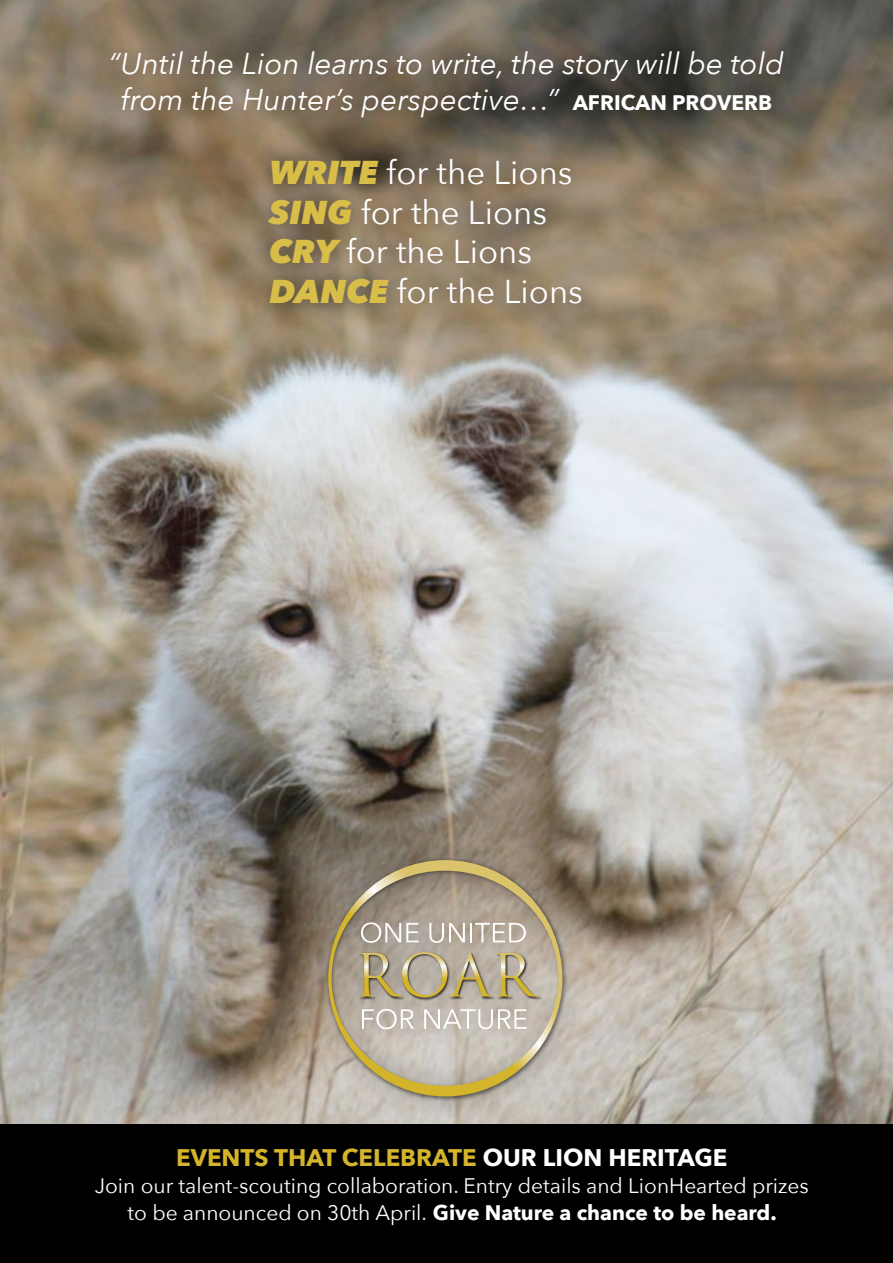
<style>
.page{position:relative;width:893px;height:1263px;background:#fff}
.page>*{position:absolute;margin:0;border:0;box-sizing:border-box;transform-origin:0 0}
.t1{font:33px/39.6px "Avenir Next";color:#fff}
.t2{font:italic 30px/36px "Avenir Next";color:#fff;text-align:center}
.t3{font:700 24px "Avenir Next";color:#d3b42b}
.t4{font:21px/27px "Avenir Next";color:#fff;text-align:center}
.s1{font-weight:700;font-style:normal;font-size:21px}
.s2{font-weight:800;font-style:italic;color:#d8bd49}
.s3{color:#fff}
.s4{font-weight:700}
</style>
<div class="page">
<img style="left:0;top:0;width:893px;height:1125px">
<div style="left:0;top:1125px;width:893px;height:138px;background:#000"></div>
<div style="left:305px;top:836px;width:282px;height:285px;background:#000;opacity:.35"></div>
<img style="left:324px;top:856px;width:245px;height:247px">
<svg style="left:328px;top:860px;width:234px;height:236px;background:#b4a994"></svg>
<img style="left:357px;top:950px;width:187px;height:51px">
<svg style="left:359px;top:952px;width:181px;height:45px;background:#b4a98a"></svg>
<div style="left:91px;top:29px;width:715px;height:107px;background:#000;opacity:.75"></div>
<div style="left:247px;top:137px;width:357px;height:189px;background:#000;opacity:.75"></div>
<h2 class="t2" style="left:109px;top:46px;width:677px">“Until the Lion learns to write, the story will be told from the Hunter’s perspective…” <span class="s1">AFRICAN PROVERB</span></h2>
<h1 class="t1" style="left:270px;top:154px;width:315px"><span class="s2">WRITE</span> for the Lions<br><span class="s2">SING</span> for the Lions<br><span class="s2">CRY</span> for the Lions<br><span class="s2">DANCE</span> for the Lions</h1>
<p class="t3" style="left:176px;top:1142px;width:553px">EVENTS THAT CELEBRATE <span class="s3">OUR LION HERITAGE</span></p>
<p class="t4" style="left:95px;top:1173px;width:715px">Join our talent-scouting collaboration. Entry details and LionHearted prizes to be announced on 30th April. <span class="s4">GIVE NATURE A CHANCE TO BE HEARD.</span></p>
</div>
